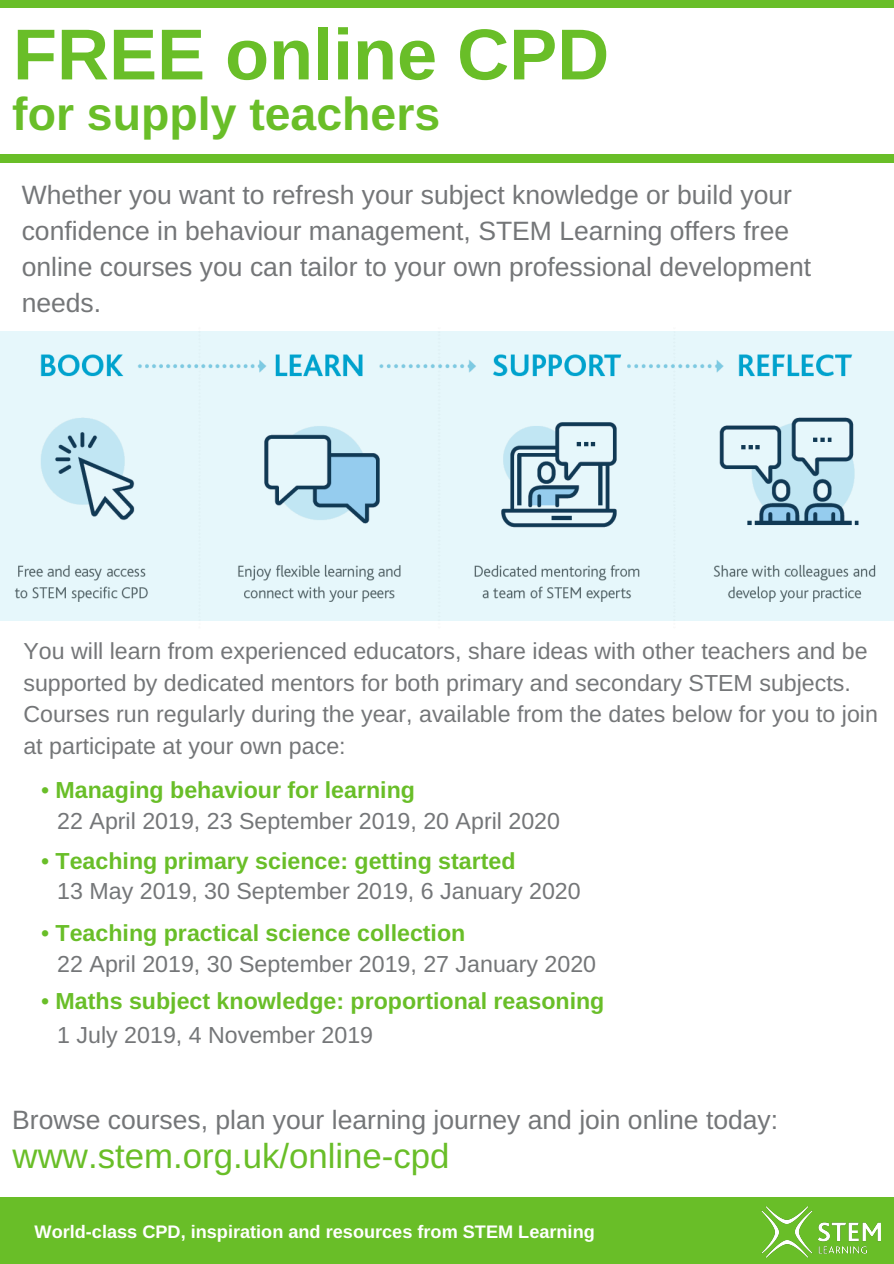
<style>
.page{position:relative;width:894px;height:1264px;background:#fff}
.page>*{position:absolute;margin:0;border:0;box-sizing:border-box;transform-origin:0 0}
.t1{font:700 72px "Arimo";color:#69be28}
.t2{font:700 46.35px "Arimo";color:#69be28}
.t3{font:34.8px "Arimo";color:#69be28}
.t4{font:26.55px/36px "Arimo";color:#747678}
.t5{font:23.25px/31.5px "Arimo";color:#747678}
.t6{font:700 23.25px "Arimo";color:#69be28}
.t7{font:700 18.15px "Arimo";color:#fff}
.s1{font-weight:400}
</style>
<div class="page">
<div style="left:0;top:1197px;width:893px;height:66px;background:#69be28"></div>
<img style="left:761px;top:1206px;width:120px;height:52px">
<svg style="left:0;top:331px;width:893px;height:289px;background:#d4eaf0"></svg>
<div style="left:0;top:155px;width:893px;height:8px;background:#69be28"></div>
<div style="left:0;top:0;width:893px;height:7px;background:#69be28"></div>
<h1 class="t1" style="left:13px;top:14px;width:597px">FREE online CPD</h1>
<h2 class="t2" style="left:12px;top:88px;width:429px">for supply teachers</h2>
<p class="t4" style="left:22px;top:177px;width:790px">Whether you want to refresh your subject knowledge or build your confidence in behaviour management, STEM Learning offers free online courses you can tailor to your own professional development needs.</p>
<p class="t5" style="left:23px;top:635px;width:855px">You will learn from experienced educators, share ideas with other teachers and be supported by dedicated mentors for both primary and secondary STEM subjects.<br>Courses run regularly during the year, available from the dates below for you to join at participate at your own pace:</p>
<p class="t6" style="left:41px;top:777px;width:375px"><span class="s1">•</span> Managing behaviour for learning</p>
<p class="t5" style="left:57px;top:805px;width:504px">22 April 2019, 23 September 2019, 20 April 2020</p>
<p class="t6" style="left:41px;top:847px;width:476px"><span class="s1">•</span> Teaching primary science: getting started</p>
<p class="t5" style="left:57px;top:875px;width:524px">13 May 2019, 30 September 2019, 6 January 2020</p>
<p class="t6" style="left:41px;top:920px;width:426px"><span class="s1">•</span> Teaching practical science collection</p>
<p class="t5" style="left:57px;top:947px;width:540px">22 April 2019, 30 September 2019, 27 January 2020</p>
<p class="t6" style="left:41px;top:988px;width:564px"><span class="s1">•</span> Maths subject knowledge: proportional reasoning</p>
<p class="t5" style="left:57px;top:1018px;width:317px">1 July 2019, 4 November 2019</p>
<p class="t4" style="left:12px;top:1101px;width:767px">Browse courses, plan your learning journey and join online today:</p>
<h3 class="t3" style="left:13px;top:1136px;width:438px">www.stem.org.uk/online-cpd</h3>
<p class="t7" style="left:35px;top:1221px;width:561px">World-class CPD, inspiration and resources from STEM Learning</p>
</div>
